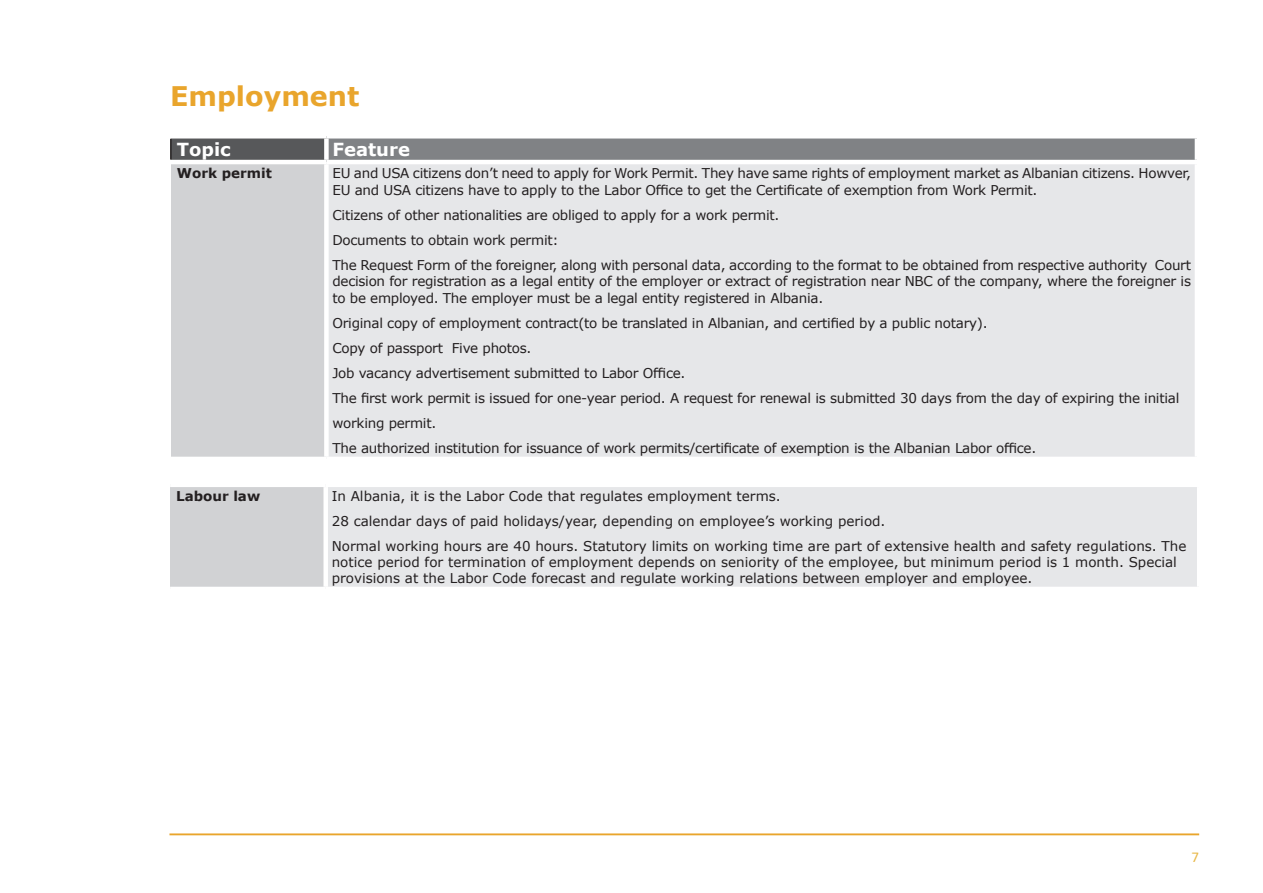
<style>
.page{position:relative;width:1263px;height:893px;background:#fff}
.page>*{position:absolute;margin:0;border:0;box-sizing:border-box;transform-origin:0 0}
.t1{font:700 27px "Verdana";color:#e9a52c}
.t2{font:700 18px "Verdana";color:#fff}
.t3{font:15px "Calibri";color:#e8b848}
.t4{font:13.5px/25px "Verdana";letter-spacing:-.02em;color:#231f20}
.t5{font:13.5px/24.8px "Verdana";color:#231f20}
.t6{font:700 13.5px "Verdana";color:#231f20}
</style>
<div class="page">
<hr style="left:169px;top:833px;width:1030px;height:2px;background:#e9a52c">
<div style="left:170px;top:485px;width:156px;height:104px;background:#d1d2d4"></div>
<div style="left:326px;top:485px;width:873px;height:104px;background:#e6e7e9"></div>
<hr style="left:170px;top:483px;width:156px;height:4px;background:#fff">
<hr style="left:326px;top:483px;width:875px;height:4px;background:#fff">
<div style="left:323px;top:487px;width:5px;height:100px;background:#fff"></div>
<hr style="left:1197px;top:487px;width:4px;height:100px;background:#fff">
<hr style="left:170px;top:587px;width:156px;height:4px;background:#fff">
<hr style="left:326px;top:587px;width:875px;height:4px;background:#fff">
<div style="left:171px;top:136px;width:155px;height:26px;background:#57585a"></div>
<div style="left:326px;top:136px;width:871px;height:26px;background:#808285"></div>
<div style="left:171px;top:162px;width:155px;height:297px;background:#d1d2d4"></div>
<div style="left:326px;top:162px;width:871px;height:297px;background:#e6e7e9"></div>
<hr style="left:170px;top:139px;width:2px;height:21px;background:#231f20">
<div style="left:170px;top:134px;width:156px;height:5px;background:#fff"></div>
<div style="left:326px;top:134px;width:873px;height:5px;background:#fff"></div>
<div style="left:324px;top:139px;width:5px;height:21px;background:#fff"></div>
<hr style="left:1195px;top:139px;width:4px;height:21px;background:#fff">
<hr style="left:170px;top:160px;width:156px;height:4px;background:#fff">
<hr style="left:326px;top:160px;width:873px;height:4px;background:#fff">
<div style="left:324px;top:164px;width:5px;height:293px;background:#fff"></div>
<hr style="left:1195px;top:164px;width:4px;height:293px;background:#fff">
<hr style="left:171px;top:457px;width:155px;height:4px;background:#fff">
<hr style="left:326px;top:457px;width:873px;height:4px;background:#fff">
<h1 class="t1" style="left:170px;top:77px;width:191px">Employment</h1>
<h2 class="t2" style="left:177px;top:137px;width:55px">Topic</h2>
<h2 class="t2" style="left:332px;top:137px;width:79px">Feature</h2>
<p class="t6" style="left:177px;top:164px;width:97px">Work permit</p>
<p class="t4" style="left:332px;top:165px;width:860px;line-height:16.5px">EU and USA citizens don’t need to apply for Work Permit. They have same rights of employment market as Albanian citizens. Howver,<br>EU and USA citizens have to apply to the Labor Office to get the Certificate of exemption from Work Permit.</p>
<p class="t4" style="left:332px;top:202px;width:860px">Citizens of other nationalities are obliged to apply for a work permit.<br>Documents to obtain work permit:<br>The Request Form of the foreigner, along with personal data, according to the format to be obtained from respective authority Court</p>
<p class="t4" style="left:332px;top:273px;width:860px;line-height:16.5px">decision for registration as a legal entity of the employer or extract of registration near NBC of the company, where the foreigner is to be employed. The employer must be a legal entity registered in Albania.</p>
<p class="t4" style="left:332px;top:310px;width:848px">Original copy of employment contract(to be translated in Albanian, and certified by a public notary).<br>Copy of passport Five photos.<br>Job vacancy advertisement submitted to Labor Office.<br>The first work permit is issued for one-year period. A request for renewal is submitted 30 days from the day of expiring the initial working permit.<br>The authorized institution for issuance of work permits/certificate of exemption is the Albanian Labor office.</p>
<p class="t6" style="left:176px;top:487px;width:86px">Labour law</p>
<p class="t5" style="left:332px;top:484px;width:856px">In Albania, it is the Labor Code that regulates employment terms.<br>28 calendar days of paid holidays/year, depending on employee’s working period.<br>Normal working hours are 40 hours. Statutory limits on working time are part of extensive health and safety regulations. The</p>
<p class="t5" style="left:332px;top:554px;width:847px;line-height:16.2px">notice period for termination of employment depends on seniority of the employee, but minimum period is 1 month. Special provisions at the Labor Code forecast and regulate working relations between employer and employee.</p>
<p class="t3" style="left:1191px;top:846px;width:9px">7</p>
</div>
